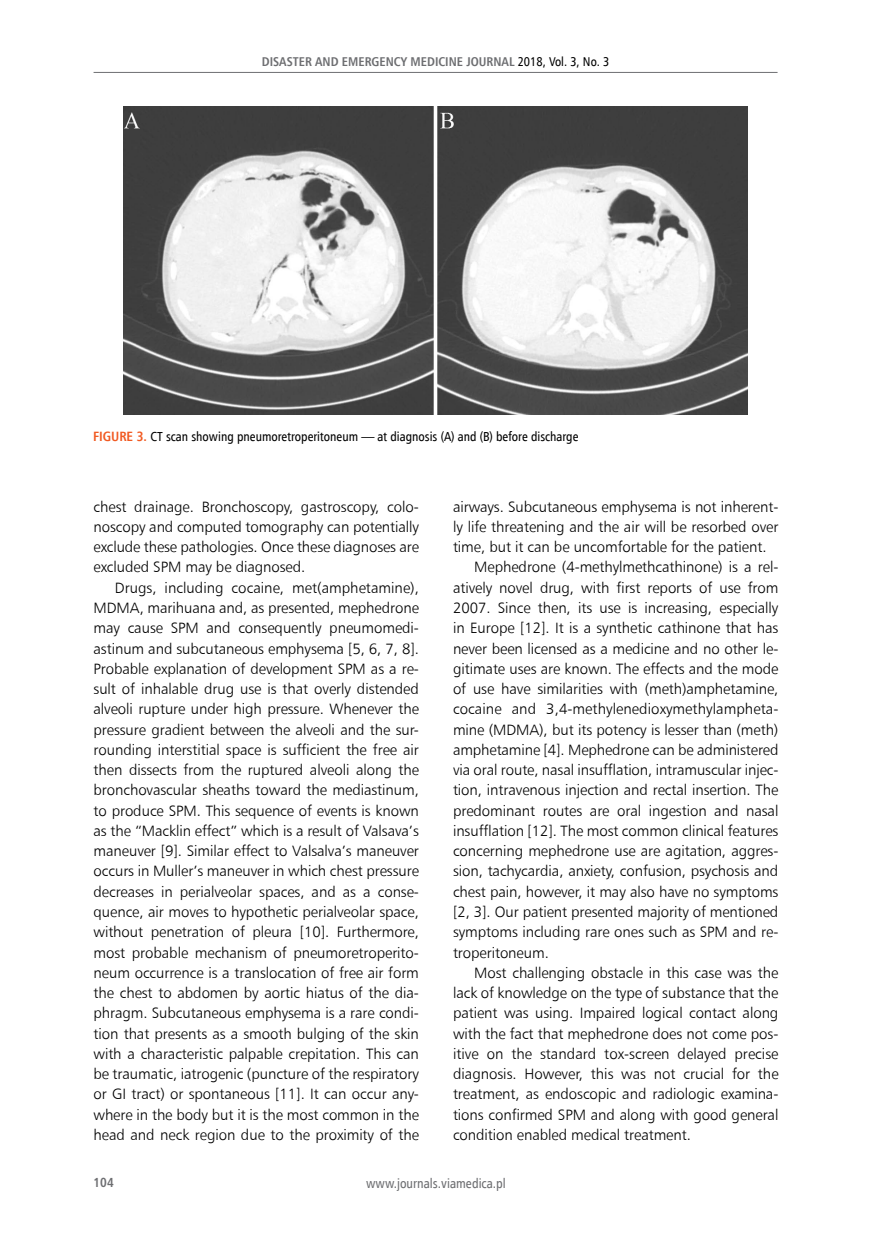
<style>
.page{position:relative;width:872px;height:1234px;background:#fff}
.page>*{position:absolute;margin:0;border:0;box-sizing:border-box;transform-origin:0 0}
.t1{font:15px/20.2px "Humnst 777 Lt EU";letter-spacing:-.005em;color:#000;text-align:justify}
.t2{font:13.5px "Humnst 777 Cn EU";color:#6d6e71}
.t3{font:700 13.2px "Humnst 777 Cn EU";color:#6d6e71}
.t4{font:13.05px "Humnst 777 Cn EU";color:#000}
.t5{font:700 12.75px "Humnst 777 Cn EU";color:#6d6e71}
.s1{font-weight:400;color:#000}
.s2{font-weight:700;font-size:13.5px;color:#f15a22}
</style>
<div class="page">
<hr style="left:94px;top:72px;width:683px;height:1px;background:#6d6e71">
<img style="left:123px;top:106px;width:625px;height:308px">
<p class="t5" style="left:262px;top:54px;width:349px">DISASTER AND EMERGENCY MEDICINE JOURNAL <span class="s1">2018, Vol. 3, No. 3</span></p>
<p class="t4" style="left:93px;top:428px;width:487px"><span class="s2">FIGURE 3.</span> CT scan showing pneumoretroperitoneum — at diagnosis (A) and (B) before discharge</p>
<p class="t1" style="left:94px;top:496px;width:327px">chest drainage. Bronchoscopy, gastroscopy, colo&shy;noscopy and computed tomography can potentially exclude these pathologies. Once these diagnoses are excluded SPM may be diagnosed.</p>
<p class="t1" style="left:94px;top:577px;width:327px;text-indent:21px">Drugs, including cocaine, met(amphetamine), MDMA, marihuana and, as presented, mephedrone may cause SPM and consequently pneumomedi&shy;astinum and subcutaneous emphysema [5, 6, 7, 8].<br>Probable explanation of development SPM as a re&shy;sult of inhalable drug use is that overly distended alveoli rupture under high pressure. Whenever the pressure gradient between the alveoli and the sur&shy;rounding interstitial space is sufficient the free air then dissects from the ruptured alveoli along the bronchovascular sheaths toward the mediastinum, to produce SPM. This sequence of events is known as the “Macklin effect” which is a result of Valsava’s maneuver [9]. Similar effect to Valsalva’s maneuver occurs in Muller’s maneuver in which chest pressure decreases in perialveolar spaces, and as a conse&shy;quence, air moves to hypothetic perialveolar space, without penetration of pleura [10]. Furthermore, most probable mechanism of pneumoretroperito&shy;neum occurrence is a translocation of free air form the chest to abdomen by aortic hiatus of the dia&shy;phragm. Subcutaneous emphysema is a rare condi&shy;tion that presents as a smooth bulging of the skin with a characteristic palpable crepitation. This can be traumatic, iatrogenic (puncture of the respiratory or GI tract) or spontaneous [11]. It can occur any&shy;where in the body but it is the most common in the head and neck region due to the proximity of the</p>
<p class="t1" style="left:453px;top:496px;width:327px">airways. Subcutaneous emphysema is not inherent-</p>
<p class="t1" style="left:453px;top:516px;width:327px">ly life threatening and the air will be resorbed over</p>
<p class="t1" style="left:453px;top:536px;width:315px">time, but it can be uncomfortable for the patient.</p>
<p class="t1" style="left:474px;top:557px;width:306px">Mephedrone (4-methylmethcathinone) is a rel-</p>
<p class="t1" style="left:453px;top:577px;width:327px">atively novel drug, with first reports of use from</p>
<p class="t1" style="left:453px;top:597px;width:327px">2007. Since then, its use is increasing, especially</p>
<p class="t1" style="left:453px;top:617px;width:327px">in Europe [12]. It is a synthetic cathinone that has</p>
<p class="t1" style="left:453px;top:638px;width:327px">never been licensed as a medicine and no other le-</p>
<p class="t1" style="left:453px;top:658px;width:327px">gitimate uses are known. The effects and the mode</p>
<p class="t1" style="left:453px;top:678px;width:327px">of use have similarities with (meth)amphetamine,</p>
<p class="t1" style="left:453px;top:698px;width:327px">cocaine and 3,4-methylenedioxymethylampheta-</p>
<p class="t1" style="left:453px;top:719px;width:327px">mine (MDMA), but its potency is lesser than (meth)</p>
<p class="t1" style="left:453px;top:739px;width:327px">amphetamine [4]. Mephedrone can be administered</p>
<p class="t1" style="left:453px;top:759px;width:327px">via oral route, nasal insufflation, intramuscular injec-</p>
<p class="t1" style="left:453px;top:779px;width:327px">tion, intravenous injection and rectal insertion. The</p>
<p class="t1" style="left:453px;top:800px;width:327px">predominant routes are oral ingestion and nasal</p>
<p class="t1" style="left:453px;top:820px;width:327px">insufflation [12]. The most common clinical features</p>
<p class="t1" style="left:453px;top:840px;width:327px">concerning mephedrone use are agitation, aggres-</p>
<p class="t1" style="left:453px;top:860px;width:327px">sion, tachycardia, anxiety, confusion, psychosis and</p>
<p class="t1" style="left:453px;top:881px;width:327px">chest pain, however, it may also have no symptoms</p>
<p class="t1" style="left:453px;top:901px;width:327px">[2, 3]. Our patient presented majority of mentioned</p>
<p class="t1" style="left:453px;top:921px;width:327px">symptoms including rare ones such as SPM and re-</p>
<p class="t1" style="left:453px;top:941px;width:97px">troperitoneum.</p>
<p class="t1" style="left:474px;top:962px;width:306px">Most challenging obstacle in this case was the</p>
<p class="t1" style="left:453px;top:982px;width:327px">lack of knowledge on the type of substance that the</p>
<p class="t1" style="left:453px;top:1002px;width:327px">patient was using. Impaired logical contact along</p>
<p class="t1" style="left:453px;top:1022px;width:327px">with the fact that mephedrone does not come pos-</p>
<p class="t1" style="left:453px;top:1043px;width:327px">itive on the standard tox-screen delayed precise</p>
<p class="t1" style="left:453px;top:1063px;width:327px">diagnosis. However, this was not crucial for the</p>
<p class="t1" style="left:453px;top:1083px;width:327px">treatment, as endoscopic and radiologic examina-</p>
<p class="t1" style="left:453px;top:1103px;width:327px">tions confirmed SPM and along with good general</p>
<p class="t1" style="left:453px;top:1124px;width:239px">condition enabled medical treatment.</p>
<p class="t3" style="left:94px;top:1173px;width:22px">104</p>
<p class="t2" style="left:366px;top:1174px;width:141px">www.journals.viamedica.pl</p>
</div>
